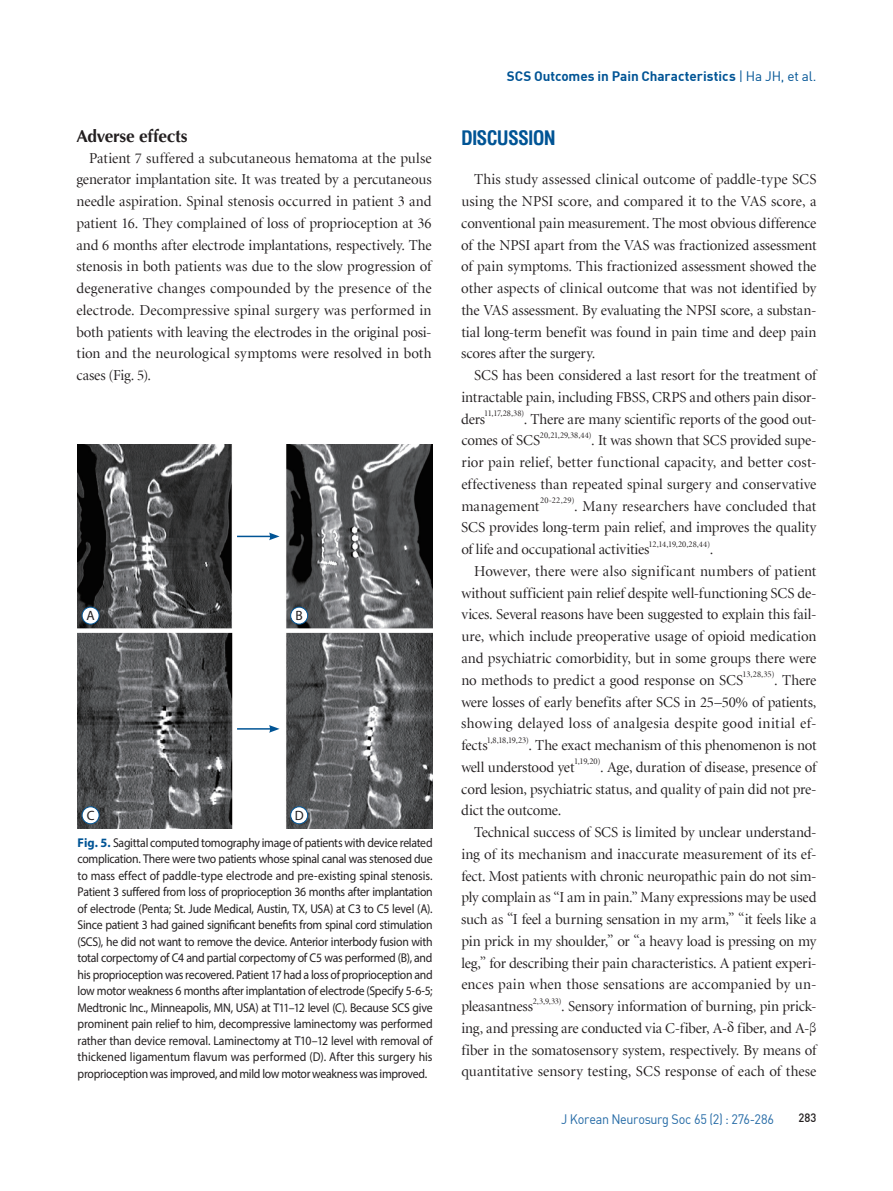
<style>
.page{position:relative;width:893px;height:1191px;background:#fff}
.page>*{position:absolute;margin:0;border:0;box-sizing:border-box;transform-origin:0 0}
.t1{font:700 condensed 19.5px "Helvetica";letter-spacing:-.045em;color:#005495}
.t2{font:700 17.25px "Optima";letter-spacing:-.015em;color:#231f20}
.t3{font:15px/21.8px "Minion LT Display";color:#231f20;text-align:justify}
.t4{font:700 13.5px "DIN";letter-spacing:-.005em;color:#005495}
.t5{font:13.5px "DIN";letter-spacing:-.02em;color:#2369a5;scale:.93 1}
.t6{font:13.5px "Myriad Pro";color:#231f20}
.t7{font:12.75px/16.5px "Myriad Pro";letter-spacing:-.025em;color:#231f20;text-align:justify;scale:.92 1}
.t8{font:12px "Dinmed";color:#231f20;scale:.93 1}
.t9{font:8.7px "Minion LT Display";letter-spacing:-.005em;color:#231f20}
.s1{font-weight:700;color:#005495}
.s2{font-weight:400}
.s3{font-family:"Times New Roman"}
.s4{font-family:"Garamond"}
</style>
<div class="page">
<img style="left:78px;top:444px;width:355px;height:384px">
<div style="left:82px;top:607px;width:17px;height:17px;background:#fff;border-radius:50%"></div>
<div style="left:82px;top:607px;width:17px;height:17px;border:1px solid #005495;border-radius:50%"></div>
<div style="left:82px;top:806px;width:17px;height:17px;background:#fff;border-radius:50%"></div>
<div style="left:82px;top:806px;width:17px;height:18px;border:1px solid #005495;border-radius:50%"></div>
<div style="left:291px;top:607px;width:17px;height:17px;background:#fff;border-radius:50%"></div>
<div style="left:290px;top:607px;width:18px;height:17px;border:1px solid #005495;border-radius:50%"></div>
<div style="left:291px;top:806px;width:17px;height:17px;background:#fff;border-radius:50%"></div>
<div style="left:290px;top:806px;width:18px;height:18px;border:1px solid #005495;border-radius:50%"></div>
<hr style="left:237px;top:535px;width:34px;height:2px;background:#005495">
<svg style="left:269px;top:532px;width:11px;height:8px"></svg>
<hr style="left:237px;top:728px;width:34px;height:1px;background:#005495">
<svg style="left:269px;top:725px;width:11px;height:7px"></svg>
<div style="left:77px;top:628px;width:357px;height:5px;background:#fff"></div>
<p class="t2" style="left:77px;top:125px;width:113px">Adverse effects</p>
<p class="t3" style="left:76px;top:147px;width:357px;text-indent:13px">Patient 7 suffered a subcutaneous hematoma at the pulse generator implantation site. It was treated by a percutaneous needle aspiration. Spinal stenosis occurred in patient 3 and patient 16. They complained of loss of proprioception at 36 and 6 months after electrode implantations, respectively. The stenosis in both patients was due to the slow progression of degenerative changes compounded by the presence of the electrode. Decompressive spinal surgery was performed in both patients with leaving the electrodes in the original posi&shy;tion and the neurological symptoms were resolved in both cases (Fig. 5).</p>
<p class="t6" style="left:86px;top:607px;width:10px">A</p>
<p class="t6" style="left:87px;top:807px;width:8px">c</p>
<p class="t6" style="left:295px;top:607px;width:9px">B</p>
<p class="t6" style="left:295px;top:807px;width:9px">d</p>
<p class="t7" style="left:78px;top:834px;width:387px"><span class="s1">Fig. 5.</span> Sagittal computed tomography image of patients with device related complication. There were two patients whose spinal canal was stenosed due to mass effect of paddle-type electrode and pre-existing spinal stenosis.<br>Patient 3 suffered from loss of proprioception 36 months after implantation of electrode (Penta; St. Jude Medical, Austin, TX, USA) at C3 to C5 level (A).<br>Since patient 3 had gained significant benefits from spinal cord stimulation (SCS), he did not want to remove the device. Anterior interbody fusion with total corpectomy of C4 and partial corpectomy of C5 was performed (B), and his proprioception was recovered. Patient 17 had a loss of proprioception and low motor weakness 6 months after implantation of electrode (Specify 5-6-5; Medtronic Inc., Minneapolis, MN, USA) at T11–12 level (C). Because SCS give prominent pain relief to him, decompressive laminectomy was performed rather than device removal. Laminectomy at T10–12 level with removal of thickened ligamentum flavum was performed (D). After this surgery his proprioception was improved, and mild low motor weakness was improved.</p>
<p class="t4" style="left:507px;top:68px;width:311px">SCS Outcomes in Pain Characteristics <span class="s2">| Ha JH, et al.</span></p>
<h1 class="t1" style="left:461px;top:125px;width:96px">DISCUSSION</h1>
<p class="t3" style="left:461px;top:169px;width:357px;text-indent:13px">This study assessed clinical outcome of paddle-type SCS using the NPSI score, and compared it to the VAS score, a conventional pain measurement. The most obvious difference of the NPSI apart from the VAS was fractionized assessment of pain symptoms. This fractionized assessment showed the other aspects of clinical outcome that was not identified by the VAS assessment. By evaluating the NPSI score, a substan&shy;tial long-term benefit was found in pain time and deep pain scores after the surgery.</p>
<p class="t3" style="left:461px;top:365px;width:357px;text-indent:13px">SCS has been considered a last resort for the treatment of intractable pain, including FBSS, CRPS and others pain disor&shy;ders</p>
<p class="t9" style="left:484px;top:409px;width:41px">11,17,28,38)</p>
<p class="t3" style="left:461px;top:408px;width:357px;text-indent:62px">. There are many scientific reports of the good out&shy;comes of SCS</p>
<p class="t9" style="left:540px;top:431px;width:53px">20,21,29,38,44)</p>
<p class="t3" style="left:461px;top:430px;width:357px;text-indent:130px">. It was shown that SCS provided supe&shy;rior pain relief, better functional capacity, and better cost&shy;effectiveness than repeated spinal surgery and conservative management</p>
<p class="t9" style="left:540px;top:496px;width:36px">20-22,29)</p>
<p class="t3" style="left:461px;top:495px;width:357px;text-indent:113px">. Many researchers have concluded that SCS provides long-term pain relief, and improves the quality of life and occupational activities</p>
<p class="t9" style="left:649px;top:540px;width:63px">12,14,19,20,28,44)</p>
<p class="t3" style="left:710px;top:539px;width:5px">.</p>
<p class="t3" style="left:474px;top:561px;width:344px">However, there were also significant numbers of patient</p>
<p class="t3" style="left:461px;top:582px;width:357px">without sufficient pain relief despite well-functioning SCS de-</p>
<p class="t3" style="left:461px;top:604px;width:357px">vices. Several reasons have been suggested to explain this fail-</p>
<p class="t3" style="left:461px;top:626px;width:357px">ure, which include preoperative usage of opioid medication</p>
<p class="t3" style="left:461px;top:648px;width:357px">and psychiatric comorbidity, but in some groups there were</p>
<p class="t3" style="left:461px;top:669px;width:283px">no methods to predict a good response on SCS</p>
<p class="t9" style="left:742px;top:670px;width:34px">13,28,35)</p>
<p class="t3" style="left:461px;top:669px;width:357px;text-indent:313px">. There were losses of early benefits after SCS in 25–50% of patients, showing delayed loss of analgesia despite good initial ef&shy;fects</p>
<p class="t9" style="left:487px;top:735px;width:44px">1,8,18,19,23)</p>
<p class="t3" style="left:461px;top:735px;width:357px;text-indent:67px">. The exact mechanism of this phenomenon is not well understood yet</p>
<p class="t9" style="left:574px;top:757px;width:28px">1,19,20)</p>
<p class="t3" style="left:461px;top:756px;width:357px;text-indent:139px">. Age, duration of disease, presence of cord lesion, psychiatric status, and quality of pain did not pre&shy;dict the outcome.</p>
<p class="t3" style="left:461px;top:822px;width:357px;text-indent:13px">Technical success of SCS is limited by unclear understand&shy;ing of its mechanism and inaccurate measurement of its ef&shy;fect. Most patients with chronic neuropathic pain do not sim&shy;ply complain as “I am in pain.” Many expressions may be used such as “I feel a burning sensation in my arm,” “it feels like a pin prick in my shoulder,” or “a heavy load is pressing on my leg,” for describing their pain characteristics. A patient experi&shy;ences pain when those sensations are accompanied by un&shy;pleasantness</p>
<p class="t9" style="left:533px;top:996px;width:31px">2,3,9,33)</p>
<p class="t3" style="left:461px;top:996px;width:357px;text-indent:100px">. Sensory information of burning, pin prick&shy;ing, and pressing are conducted via C-fiber, A-<span class="s3">δ</span> fiber, and A-<span class="s4">β </span>fiber in the somatosensory system, respectively. By means of quantitative sensory testing, SCS response of each of these</p>
<p class="t5" style="left:561px;top:1110px;width:230px">J Korean Neurosurg Soc 65 (2) : 276-286</p>
<p class="t8" style="left:799px;top:1109px;width:21px">283</p>
</div>
